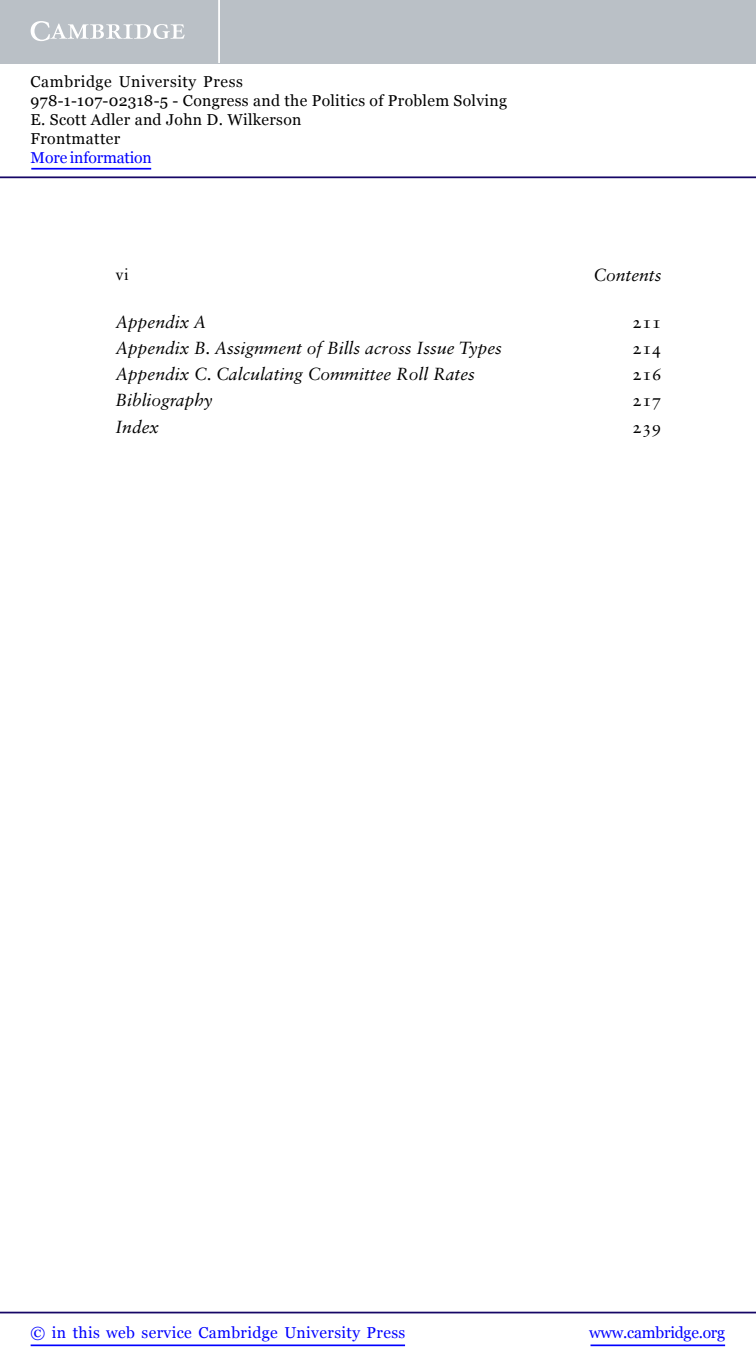
<style>
.page{position:relative;width:756px;height:1371px;background:#fff}
.page>*{position:absolute;margin:0;border:0;box-sizing:border-box;transform-origin:0 0}
.t1{font:italic 17.5px "Sabon LT Std";color:#000}
.t2{font:17.5px "Sabon LT Std";color:#000}
.t3{font:16.62px "Sabon LT Std";color:#000}
.t4{font:15.75px/18.9px "Georgia";letter-spacing:.02em;color:#000}
.t5{font:15.75px "Georgia";letter-spacing:.025em;color:#00f}
.t6{font:15.75px "Georgia";letter-spacing:-.015em;color:#00f}
.t7{font:15.75px "Georgia";letter-spacing:-.01em;color:#00f}
</style>
<div class="page">
<hr style="left:591px;top:1344px;width:134px;height:1px;background:#00f">
<hr style="left:0;top:1311px;width:756px;height:2px;background:#150666">
<hr style="left:31px;top:1344px;width:374px;height:1px;background:#00f">
<div style="left:0;top:0;width:756px;height:63px;background:#bac0c6"></div>
<svg style="left:31px;top:21px;width:154px;height:20px"></svg>
<hr style="left:218px;top:0;width:2px;height:63px;background:#fff">
<hr style="left:0;top:176px;width:756px;height:2px;background:#150666">
<hr style="left:31px;top:168px;width:120px;height:1px;background:#00f">
<p class="t4" style="left:31px;top:72px;width:478px">Cambridge University Press<br>978-1-107-02318-5 - Congress and the Politics of Problem Solving E. Scott Adler and John D. Wilkerson<br>Frontmatter</p>
<p class="t7" style="left:31px;top:148px;width:123px">More information</p>
<p class="t3" style="left:116px;top:265px;width:15px">vi</p>
<p class="t1" style="left:593px;top:265px;width:70px">Contents</p>
<p class="t1" style="left:116px;top:311px;width:92px">Appendix A</p>
<p class="t2" style="left:632px;top:311px;width:31px">211</p>
<p class="t1" style="left:116px;top:338px;width:388px">Appendix B. Assignment of Bills across Issue Types</p>
<p class="t2" style="left:632px;top:337px;width:31px">214</p>
<p class="t1" style="left:116px;top:364px;width:361px">Appendix C. Calculating Committee Roll Rates</p>
<p class="t2" style="left:632px;top:363px;width:31px">216</p>
<p class="t1" style="left:116px;top:390px;width:98px">Bibliography</p>
<p class="t2" style="left:632px;top:390px;width:31px">217</p>
<p class="t1" style="left:116px;top:416px;width:45px">Index</p>
<p class="t2" style="left:632px;top:416px;width:31px">239</p>
<p class="t5" style="left:31px;top:1323px;width:376px">© in this web service Cambridge University Press</p>
<p class="t6" style="left:589px;top:1323px;width:137px">www.cambridge.org</p>
</div>
